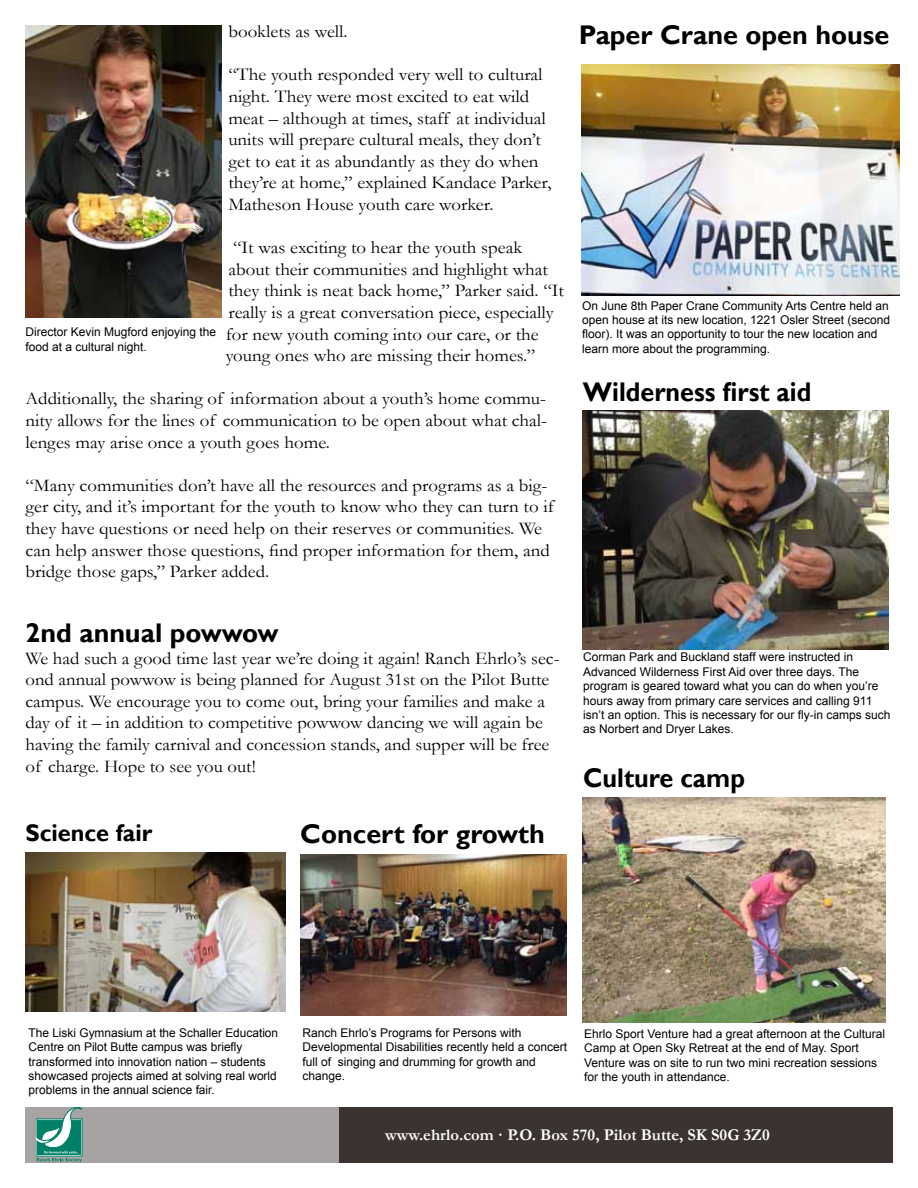
<style>
.page{position:relative;width:918px;height:1188px;background:#fff}
.page>*{position:absolute;margin:0;border:0;box-sizing:border-box;transform-origin:0 0}
.t1{font:700 27px "Gill Sans";color:#000}
.t2{font:700 27px "Gill Sans";color:#000;scale:.93 1}
.t3{font:700 24px "Gill Sans";color:#000}
.t4{font:18px/21.6px "Garamond";color:#000;scale:1.05 1}
.t5{font:18px/21.6px "Garamond";color:#000;scale:1.04 1}
.t6{font:700 16.5px "Garamond";color:#fff}
.t7{font:12px/14.4px "Arial";color:#000}
</style>
<div class="page">
<svg style="left:26px;top:1107px;width:866px;height:55px;background:#5e5754"></svg>
<svg style="left:36px;top:1107px;width:46px;height:55px;background:#62a597"></svg>
<img style="left:26px;top:852px;width:259px;height:160px">
<img style="left:300px;top:854px;width:266px;height:161px">
<img style="left:583px;top:411px;width:305px;height:239px">
<img style="left:583px;top:797px;width:302px;height:226px">
<img style="left:26px;top:26px;width:196px;height:292px">
<img style="left:581px;top:64px;width:319px;height:231px">
<h3 class="t4" style="left:228px;top:20px;width:115px">booklets as well.</h3>
<p class="t4" style="left:228px;top:64px;width:309px">“The youth responded very well to cultural night. They were most excited to eat wild meat – although at times, staff at individual units will prepare cultural meals, they don’t get to eat it as abundantly as they do when they’re at home,” explained Kandace Parker, Matheson House youth care worker.</p>
<p class="t4" style="left:226px;top:236px;width:324px;text-indent:7px">“It was exciting to hear the youth speak about their communities and highlight what they think is neat back home,” Parker said. “It really is a great conversation piece, especially for new youth coming into our care, or the young ones who are missing their homes.”</p>
<h3 class="t4" style="left:25px;top:388px;width:498px;text-align:justify">Additionally, the sharing of information about a youth’s home commu&shy;nity allows for the lines of communication to be open about what chal&shy;lenges may arise once a youth goes home.</h3>
<p class="t4" style="left:25px;top:474px;width:505px">“Many communities don’t have all the resources and programs as a big&shy;ger city, and it’s important for the youth to know who they can turn to if they have questions or need help on their reserves or communities. We can help answer those questions, find proper information for them, and bridge those gaps,” Parker added.</p>
<p class="t7" style="left:26px;top:325px;width:192px">Director Kevin Mugford enjoying the food at a cultural night.</p>
<h1 class="t1" style="left:26px;top:617px;width:254px">2nd annual powwow</h1>
<p class="t5" style="left:26px;top:647px;width:515px">We had such a good time last year we’re doing it again! Ranch Ehrlo’s sec&shy;ond annual powwow is being planned for August 31st on the Pilot Butte campus. We encourage you to come out, bring your families and make a day of it – in addition to competitive powwow dancing we will again be having the family carnival and concession stands, and supper will be free of charge. Hope to see you out!</p>
<h2 class="t3" style="left:26px;top:819px;width:128px">Science fair</h2>
<h1 class="t1" style="left:300px;top:817px;width:246px">Concert for growth</h1>
<h1 class="t1" style="left:579px;top:19px;width:312px">Paper Crane open house</h1>
<p class="t7" style="left:582px;top:298px;width:310px">On June 8th Paper Crane Community Arts Centre held an open house at its new location, 1221 Osler Street (second floor). It was an opportunity to tour the new location and learn more about the programming.</p>
<h1 class="t2" style="left:583px;top:376px;width:247px">Wilderness first aid</h1>
<p class="t7" style="left:583px;top:650px;width:309px">Corman Park and Buckland staff were instructed in Advanced Wilderness First Aid over three days. The program is geared toward what you can do when you’re hours away from primary care services and calling 911 isn’t an option. This is necessary for our fly-in camps such as Norbert and Dryer Lakes.</p>
<h1 class="t2" style="left:583px;top:761px;width:175px">Culture camp</h1>
<p class="t7" style="left:29px;top:1026px;width:251px">The Liski Gymnasium at the Schaller Education Centre on Pilot Butte campus was briefly transformed into innovation nation – students showcased projects aimed at solving real world problems in the annual science fair.</p>
<p class="t7" style="left:302px;top:1026px;width:266px">Ranch Ehrlo’s Programs for Persons with Developmental Disabilities recently held a concert full of singing and drumming for growth and change.</p>
<p class="t7" style="left:584px;top:1027px;width:302px">Ehrlo Sport Venture had a great afternoon at the Cultural Camp at Open Sky Retreat at the end of May. Sport Venture was on site to run two mini recreation sessions for the youth in attendance.</p>
<h3 class="t6" style="left:489px;top:1121px;width:255px">Want to receive this report by email?</h3>
<h3 class="t6" style="left:385px;top:1123px;width:386px">www.ehrlo.com · P.O. Box 570, Pilot Butte, SK S0G 3Z0</h3>
</div>
